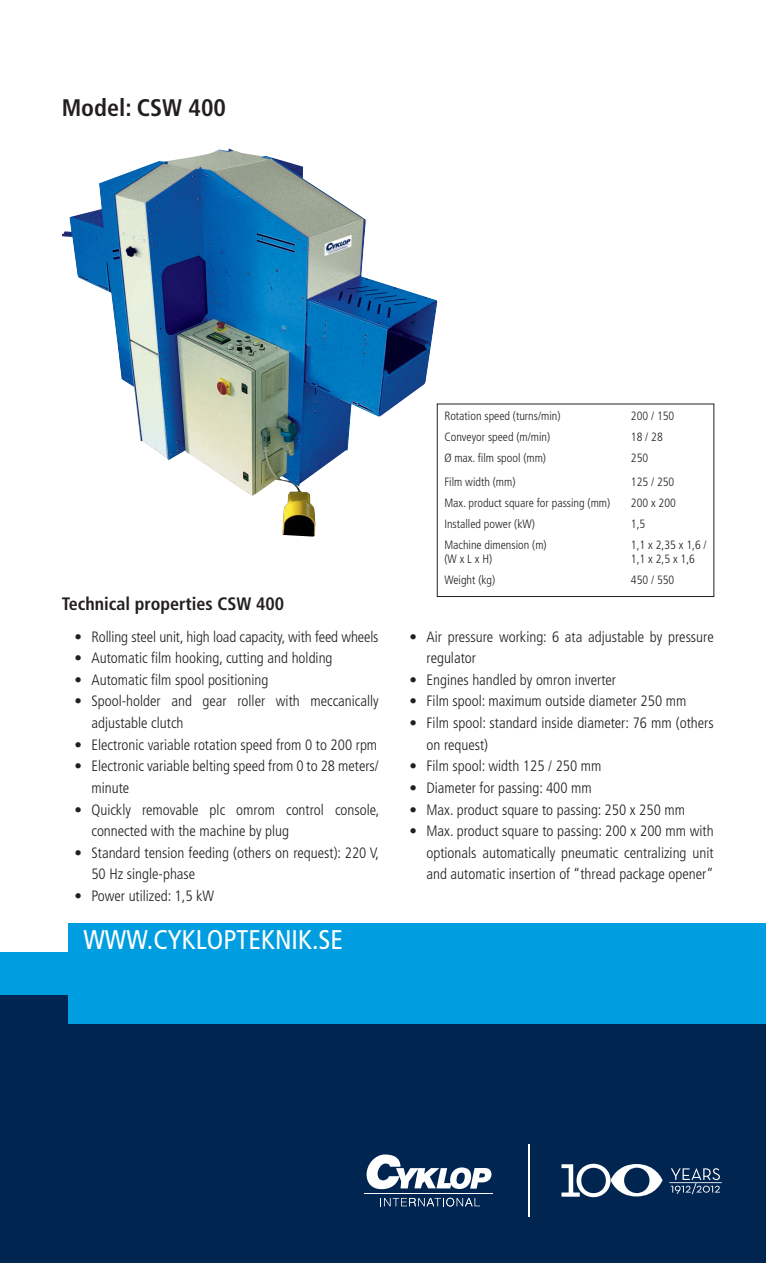
<style>
.page{position:relative;width:766px;height:1263px;background:#fff}
.page>*{position:absolute;margin:0;border:0;box-sizing:border-box;transform-origin:0 0}
.t1{font:condensed 27px "Frutiger LT Std";color:#fff}
.t2{font:700 condensed 24px "Frutiger LT";color:#231f20}
.t3{font:700 condensed 18px "Frutiger LT";color:#231f20}
.t4{font:300 condensed 15px/21.6px "Frutiger LT";color:#231f20}
.t5{font:300 condensed 12px/14.4px "Frutiger LT";color:#231f20}
</style>
<div class="page">
<div style="left:0;top:995px;width:765px;height:268px;background:#002551"></div>
<div style="left:0;top:952px;width:765px;height:43px;background:#009ee1"></div>
<div style="left:68px;top:923px;width:697px;height:29px;background:#009ee1"></div>
<svg style="left:366px;top:1154px;width:125px;height:35px"></svg>
<svg style="left:380px;top:1198px;width:100px;height:8px"></svg>
<hr style="left:364px;top:1193px;width:128px;height:1px;background:#fff">
<hr style="left:527px;top:1144px;width:2px;height:72px;background:#fff">
<svg style="left:561px;top:1164px;width:101px;height:33px"></svg>
<svg style="left:669px;top:1168px;width:52px;height:26px"></svg>
<div style="left:68px;top:994px;width:697px;height:30px;background:#009ee1"></div>
<img style="left:62px;top:149px;width:375px;height:388px">
<div style="left:437px;top:404px;width:277px;height:193px;border:1px solid #231f20"></div>
<h2 class="t2" style="left:62px;top:93px;width:166px">Model: CSW 400</h2>
<p class="t3" style="left:62px;top:593px;width:224px">Technical properties CSW 400</p>
<p class="t4" style="left:74px;top:626px;width:305px">• Rolling steel unit, high load capacity, with feed wheels</p>
<p class="t4" style="left:74px;top:647px;width:259px">• Automatic film hooking, cutting and holding</p>
<p class="t4" style="left:74px;top:669px;width:195px">• Automatic film spool positioning</p>
<p class="t4" style="left:91px;top:691px;width:289px;text-indent:-17px">• Spool-holder and gear roller with meccanically adjustable clutch</p>
<p class="t4" style="left:74px;top:734px;width:304px">• Electronic variable rotation speed from 0 to 200 rpm</p>
<p class="t4" style="left:91px;top:755px;width:289px;text-indent:-17px">• Electronic variable belting speed from 0 to 28 meters/ minute</p>
<p class="t4" style="left:91px;top:799px;width:289px;text-indent:-17px">• Quickly removable plc omrom control console, connected with the machine by plug</p>
<p class="t4" style="left:91px;top:842px;width:289px;text-indent:-17px">• Standard tension feeding (others on request): 220 V,<br>50 Hz single-phase</p>
<p class="t4" style="left:74px;top:885px;width:141px">• Power utilized: 1,5 kW</p>
<h1 class="t1" style="left:83px;top:924px;width:261px">WWW.CYKLOPTEKNIK.SE</h1>
<p class="t5" style="left:444px;top:409px;width:118px">Rotation speed (turns/min)</p>
<p class="t5" style="left:630px;top:409px;width:45px">200 / 150</p>
<p class="t5" style="left:444px;top:430px;width:107px">Conveyor speed (m/min)</p>
<p class="t5" style="left:630px;top:430px;width:33px">18 / 28</p>
<p class="t5" style="left:444px;top:451px;width:103px">Ø max. film spool (mm)</p>
<p class="t5" style="left:630px;top:451px;width:19px">250</p>
<p class="t5" style="left:444px;top:475px;width:73px">Film width (mm)</p>
<p class="t5" style="left:630px;top:475px;width:45px">125 / 250</p>
<p class="t5" style="left:444px;top:496px;width:167px">Max. product square for passing (mm)</p>
<p class="t5" style="left:630px;top:496px;width:46px">200 x 200</p>
<p class="t5" style="left:444px;top:517px;width:92px">Installed power (kW)</p>
<p class="t5" style="left:630px;top:517px;width:16px">1,5</p>
<p class="t5" style="left:444px;top:538px;width:104px">Machine dimension (m) (WxLxH)</p>
<p class="t5" style="left:630px;top:538px;width:77px">1,1 x 2,35 x 1,6 /<br>1,1 x 2,5 x 1,6</p>
<p class="t5" style="left:444px;top:573px;width:52px">Weight (kg)</p>
<p class="t5" style="left:630px;top:573px;width:45px">450 / 550</p>
<p class="t4" style="left:426px;top:626px;width:289px;text-indent:-17px">• Air pressure working: 6 ata adjustable by pressure regulator</p>
<p class="t4" style="left:409px;top:669px;width:208px">• Engines handled by omron inverter</p>
<p class="t4" style="left:409px;top:691px;width:278px">• Film spool: maximum outside diameter 250 mm</p>
<p class="t4" style="left:426px;top:712px;width:289px;text-indent:-17px">• Film spool: standard inside diameter: 76 mm (others on request)</p>
<p class="t4" style="left:409px;top:755px;width:193px">• Film spool: width 125 / 250 mm</p>
<p class="t4" style="left:409px;top:777px;width:184px">• Diameter for passing: 400 mm</p>
<p class="t4" style="left:409px;top:799px;width:277px">• Max. product square to passing: 250 x 250 mm</p>
<p class="t4" style="left:426px;top:820px;width:289px;text-align:justify;text-indent:-17px">• Max. product square to passing: 200 x 200 mm with optionals automatically pneumatic centralizing unit and automatic insertion of “thread package opener”</p>
</div>
